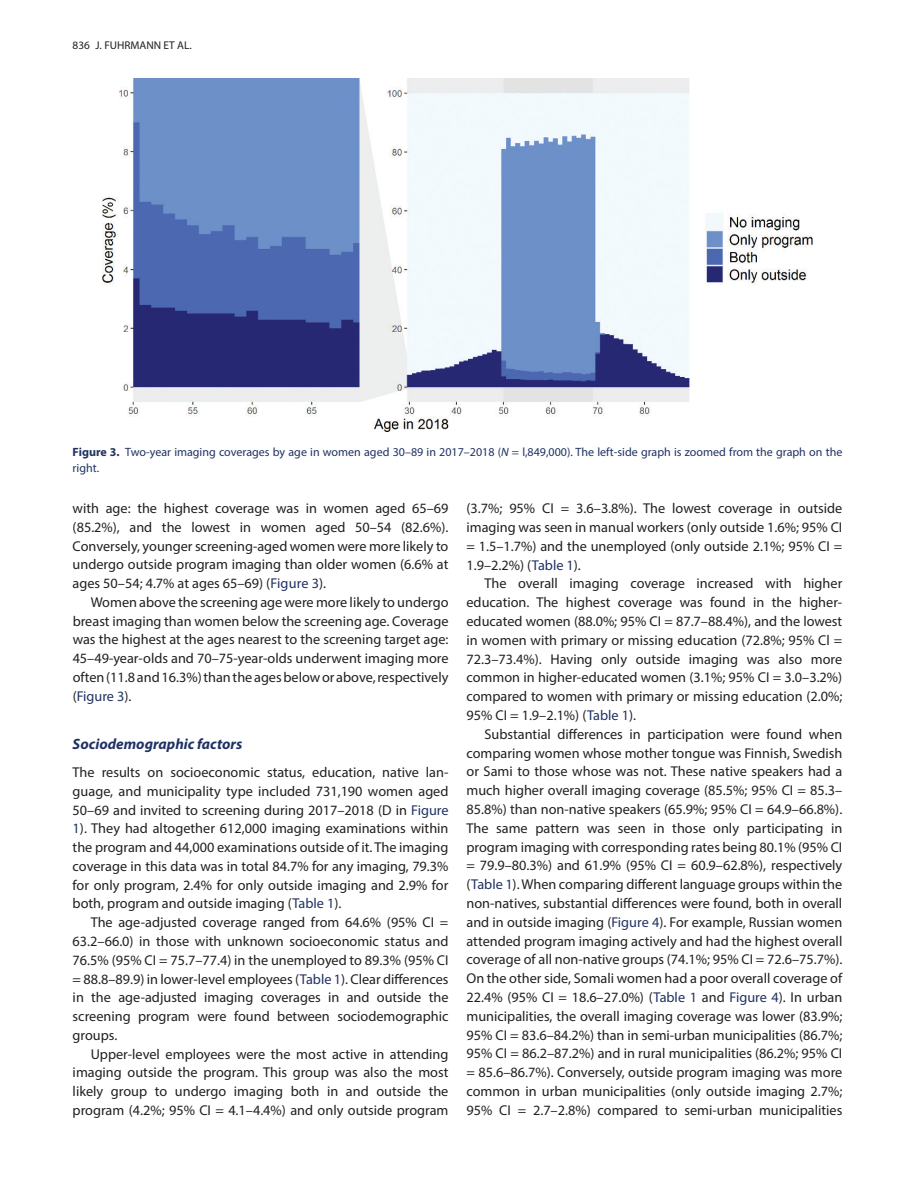
<style>
.page{position:relative;width:915px;height:1191px;background:#fff}
.page>*{position:absolute;margin:0;border:0;box-sizing:border-box;transform-origin:0 0}
.t1{font:italic 700 15px "Myriad Pro";color:#203263}
.t2{font:14.25px/18.8px "Myriad Pro";color:#231f20;text-align:justify}
.t3{font:12px/16.5px "Myriad Pro";color:#203263}
.t4{font:11.25px "Myriad Pro";color:#231f20}
.s1{font-weight:700}
.s2{font-style:italic}
.s3{color:#203263}
</style>
<div class="page">
<img style="left:102px;top:79px;width:710px;height:353px">
<p class="t4" style="left:73px;top:39px;width:121px">836 J. FUHRMANN ET AL.</p>
<p class="t3" style="left:73px;top:443px;width:770px"><span class="s1">Figure 3.</span> Two-year imaging coverages by age in women aged 30–89 in 2017–2018 (<span class="s2">N</span> = l,849,000). The left-side graph is zoomed from the graph on the right.</p>
<p class="t2" style="left:73px;top:498px;width:377px">with age: the highest coverage was in women aged 65–69 (85.2%), and the lowest in women aged 50–54 (82.6%).<br>Conversely, younger screening-aged women were more likely to undergo outside program imaging than older women (6.6% at ages 50–54; 4.7% at ages 65–69) (<span class="s3">Figure 3</span>).</p>
<p class="t2" style="left:73px;top:592px;width:377px;text-indent:18px">Women above the screening age were more likely to undergo breast imaging than women below the screening age. Coverage was the highest at the ages nearest to the screening target age:<br>45–49-year-olds and 70–75-year-olds underwent imaging more often (11.8 and 16.3%) than the ages below or above, respectively (<span class="s3">Figure 3</span>).</p>
<p class="t1" style="left:73px;top:734px;width:171px">Sociodemographic factors</p>
<p class="t2" style="left:73px;top:762px;width:377px">The results on socioeconomic status, education, native lan&shy;guage, and municipality type included 731,190 women aged 50–69 and invited to screening during 2017–2018 (D in <span class="s3">Figure 1</span>). They had altogether 612,000 imaging examinations within the program and 44,000 examinations outside of it. The imaging coverage in this data was in total 84.7% for any imaging, 79.3% for only program, 2.4% for only outside imaging and 2.9% for both, program and outside imaging (<span class="s3">Table 1</span>).</p>
<p class="t2" style="left:73px;top:913px;width:377px;text-indent:18px">The age-adjusted coverage ranged from 64.6% (95% CI = 63.2–66.0) in those with unknown socioeconomic status and 76.5% (95% CI = 75.7–77.4) in the unemployed to 89.3% (95% CI = 88.8–89.9) in lower-level employees (<span class="s3">Table 1</span>). Clear differences in the age-adjusted imaging coverages in and outside the screening program were found between sociodemographic groups.</p>
<p class="t2" style="left:73px;top:1044px;width:377px;text-indent:18px">Upper-level employees were the most active in attending imaging outside the program. This group was also the most likely group to undergo imaging both in and outside the program (4.2%; 95% CI = 4.1–4.4%) and only outside program</p>
<p class="t2" style="left:466px;top:499px;width:377px">(3.7%; 95% CI = 3.6–3.8%). The lowest coverage in outside imaging was seen in manual workers (only outside 1.6%; 95% CI = 1.5–1.7%) and the unemployed (only outside 2.1%; 95% CI = 1.9–2.2%) (<span class="s3">Table 1</span>).</p>
<p class="t2" style="left:466px;top:574px;width:377px;text-indent:18px">The overall imaging coverage increased with higher education. The highest coverage was found in the higher&shy;educated women (88.0%; 95% CI = 87.7–88.4%), and the lowest in women with primary or missing education (72.8%; 95% Cl = 72.3–73.4%). Having only outside imaging was also more common in higher-educated women (3.1%; 95% CI = 3.0–3.2%) compared to women with primary or missing education (2.0%; 95% CI = 1.9–2.1%) (<span class="s3">Table 1</span>).</p>
<p class="t2" style="left:466px;top:724px;width:377px;text-indent:18px">Substantial differences in participation were found when comparing women whose mother tongue was Finnish, Swedish or Sami to those whose was not. These native speakers had a much higher overall imaging coverage (85.5%; 95% CI = 85.3– 85.8%) than non-native speakers (65.9%; 95% CI = 64.9–66.8%).<br>The same pattern was seen in those only participating in program imaging with corresponding rates being 80.1% (95% CI = 79.9–80.3%) and 61.9% (95% CI = 60.9–62.8%), respectively (<span class="s3">Table 1</span>). When comparing different language groups within the non-natives, substantial differences were found, both in overall and in outside imaging (<span class="s3">Figure 4</span>). For example, Russian women attended program imaging actively and had the highest overall coverage of all non-native groups (74.1%; 95% CI = 72.6–75.7%).<br>On the other side, Somali women had a poor overall coverage of 22.4% (95% CI = 18.6–27.0%) (<span class="s3">Table 1</span> and <span class="s3">Figure 4</span>). In urban municipalities, the overall imaging coverage was lower (83.9%; 95% CI = 83.6–84.2%) than in semi-urban municipalities (86.7%; 95% CI = 86.2–87.2%) and in rural municipalities (86.2%; 95% CI = 85.6–86.7%). Conversely, outside program imaging was more common in urban municipalities (only outside imaging 2.7%; 95% CI = 2.7–2.8%) compared to semi-urban municipalities</p>
</div>
